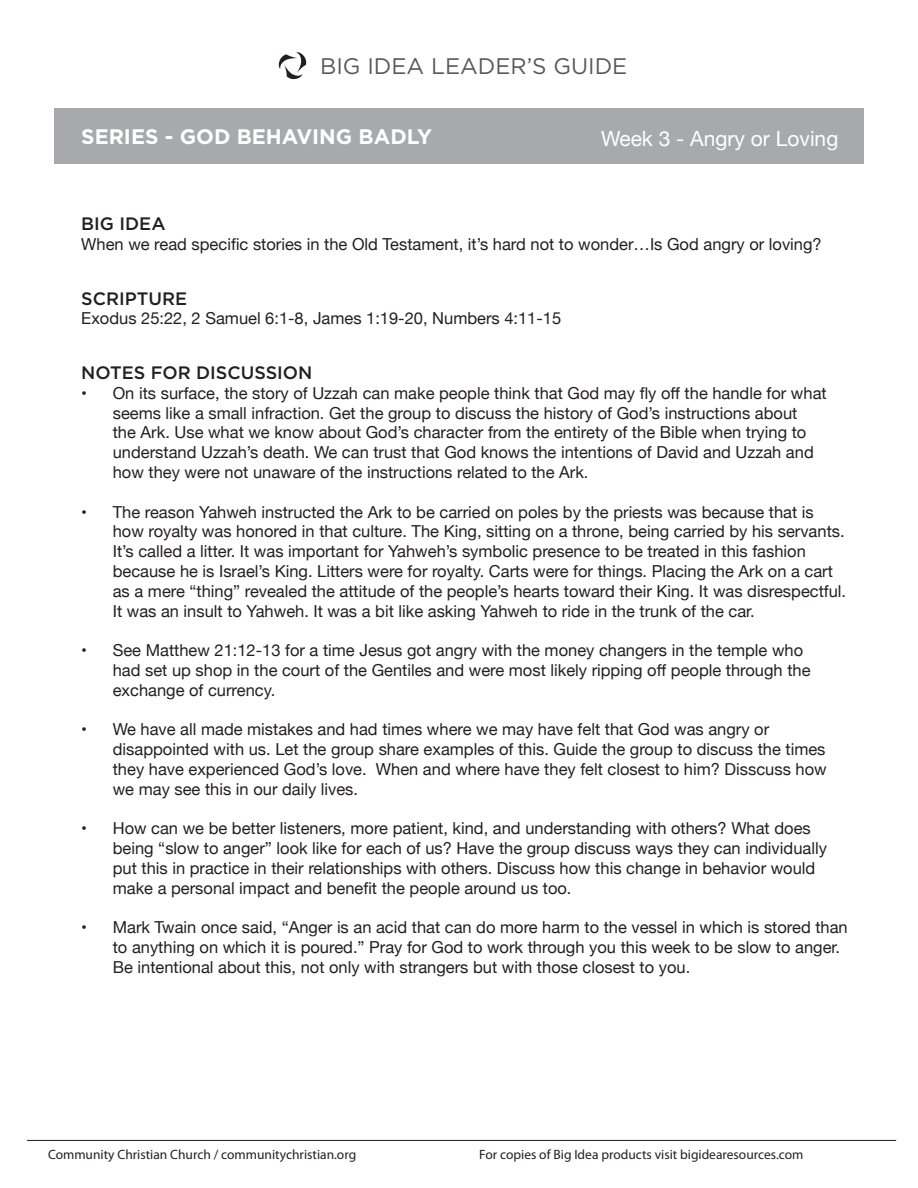
<style>
.page{position:relative;width:918px;height:1188px;background:#fff}
.page>*{position:absolute;margin:0;border:0;box-sizing:border-box;transform-origin:0 0}
.t1{font:22.5px "Gotham";color:#57585a}
.Title_medium{font:700 21px "Gotham";color:#fff}
.Title_medium-2{font:21px "Helvetica Neue";color:#fff}
.Title_medium-3{font:500 18px "Gotham";color:#231f20}
.Questions{font:16.5px/19.8px "Helvetica Neue";color:#231f20}
.t2{font:13.5px "Myriad Pro";color:#231f20}
</style>
<div class="page">
<hr style="left:27px;top:1140px;width:869px;height:1px;background:#231f20">
<div style="left:54px;top:108px;width:810px;height:55px;background:#a8a9ad"></div>
<svg style="left:278px;top:52px;width:29px;height:28px"></svg>
<h1 class="t1" style="left:320px;top:51px;width:309px">BIG IDEA LEADER’S GUIDE</h1>
<p class="Title_medium" style="left:81px;top:123px;width:352px">SERIES - GOD BEHAVING BADLY</p>
<p class="Title_medium-2" style="left:601px;top:123px;width:239px">Week 3 - Angry or Loving</p>
<p class="Title_medium-3" style="left:81px;top:212px;width:86px">BIG IDEA</p>
<p class="Questions" style="left:81px;top:235px;width:742px">When we read specific stories in the Old Testament, it’s hard not to wonder…Is God angry or loving?</p>
<p class="Title_medium-3" style="left:81px;top:287px;width:107px">SCRIPTURE</p>
<p class="Questions" style="left:81px;top:310px;width:481px">Exodus 25:22, 2 Samuel 6:1-8, James 1:19-20, Numbers 4:11-15</p>
<p class="Title_medium-3" style="left:81px;top:361px;width:233px">NOTES FOR DISCUSSION</p>
<p class="Questions" style="left:113px;top:384px;width:715px;text-indent:-32px">• On its surface, the story of Uzzah can make people think that God may fly off the handle for what seems like a small infraction. Get the group to discuss the history of God’s instructions about<br>the Ark. Use what we know about God’s character from the entirety of the Bible when trying to understand Uzzah’s death. We can trust that God knows the intentions of David and Uzzah and how they were not unaware of the instructions related to the Ark.</p>
<p class="Questions" style="left:113px;top:503px;width:735px;text-indent:-32px">• The reason Yahweh instructed the Ark to be carried on poles by the priests was because that is how royalty was honored in that culture. The King, sitting on a throne, being carried by his servants.<br>It’s called a litter. It was important for Yahweh’s symbolic presence to be treated in this fashion because he is Israel’s King. Litters were for royalty. Carts were for things. Placing the Ark on a cart as a mere “thing” revealed the attitude of the people’s hearts toward their King. It was disrespectful.<br>It was an insult to Yahweh. It was a bit like asking Yahweh to ride in the trunk of the car.</p>
<p class="Questions" style="left:113px;top:641px;width:699px;text-indent:-32px">• See Matthew 21:12-13 for a time Jesus got angry with the money changers in the temple who had set up shop in the court of the Gentiles and were most likely ripping off people through the exchange of currency.</p>
<p class="Questions" style="left:113px;top:721px;width:715px;text-indent:-32px">• We have all made mistakes and had times where we may have felt that God was angry or disappointed with us. Let the group share examples of this. Guide the group to discuss the times they have experienced God’s love. When and where have they felt closest to him? Disscuss how we may see this in our daily lives.</p>
<p class="Questions" style="left:113px;top:820px;width:716px;text-indent:-32px">• How can we be better listeners, more patient, kind, and understanding with others? What does being “slow to anger” look like for each of us? Have the group discuss ways they can individually put this in practice in their relationships with others. Discuss how this change in behavior would make a personal impact and benefit the people around us too.</p>
<p class="Questions" style="left:113px;top:919px;width:737px;text-indent:-32px">• Mark Twain once said, “Anger is an acid that can do more harm to the vessel in which is stored than to anything on which it is poured.” Pray for God to work through you this week to be slow to anger.<br>Be intentional about this, not only with strangers but with those closest to you.</p>
<p class="t2" style="left:48px;top:1146px;width:310px">Community Christian Church / communitychristian.org</p>
<p class="t2" style="left:479px;top:1146px;width:326px">For copies of Big Idea products visit bigidearesources.com</p>
</div>
